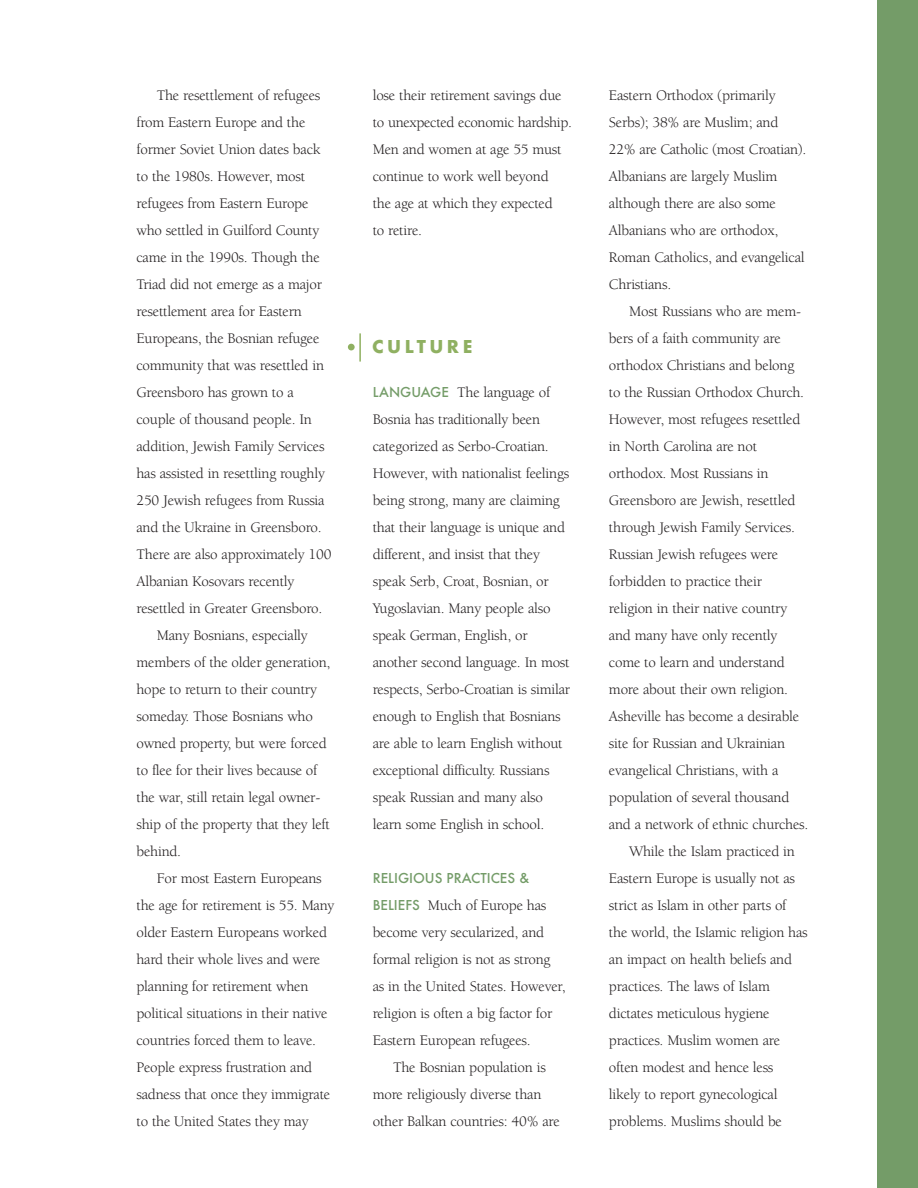
<style>
.page{position:relative;width:918px;height:1188px;background:#fff}
.page>*{position:absolute;margin:0;border:0;box-sizing:border-box;transform-origin:0 0}
.t1{font:700 19.5px "Futura T";letter-spacing:.18em;color:#8fb061}
.t2{font:15px/27px "Berkeley";letter-spacing:-.015em;color:#231f20}
.t3{font:500 15px "Futura T";color:#749c68}
.s1{font-family:"Futura T";font-weight:500;color:#749c68}
</style>
<div class="page">
<div style="left:878px;top:0;width:40px;height:1188px;background:#749c68"></div>
<hr style="left:359px;top:333px;width:2px;height:29px;background:#8fb061">
<div style="left:348px;top:344px;width:7px;height:6px;background:#8fb061;border-radius:50%"></div>
<p class="t2" style="left:157px;top:83px;width:165px">The resettlement of refugees</p>
<p class="t2" style="left:136px;top:110px;width:170px">from Eastern Europe and the</p>
<p class="t2" style="left:136px;top:137px;width:186px">former Soviet Union dates back</p>
<p class="t2" style="left:136px;top:164px;width:170px">to the 1980s. However, most</p>
<p class="t2" style="left:136px;top:191px;width:173px">refugees from Eastern Europe</p>
<p class="t2" style="left:136px;top:218px;width:184px">who settled in Guilford County</p>
<p class="t2" style="left:136px;top:245px;width:185px">came in the 1990s. Though the</p>
<p class="t2" style="left:136px;top:272px;width:187px">Triad did not emerge as a major</p>
<p class="t2" style="left:136px;top:299px;width:167px">resettlement area for Eastern</p>
<p class="t2" style="left:136px;top:326px;width:185px">Europeans, the Bosnian refugee</p>
<p class="t2" style="left:136px;top:353px;width:189px">community that was resettled in</p>
<p class="t2" style="left:136px;top:380px;width:159px">Greensboro has grown to a</p>
<p class="t2" style="left:136px;top:407px;width:177px">couple of thousand people. In</p>
<p class="t2" style="left:136px;top:434px;width:190px">addition, Jewish Family Services</p>
<p class="t2" style="left:136px;top:461px;width:190px">has assisted in resettling roughly</p>
<p class="t2" style="left:136px;top:488px;width:190px">250 Jewish refugees from Russia</p>
<p class="t2" style="left:136px;top:515px;width:187px">and the Ukraine in Greensboro.</p>
<p class="t2" style="left:136px;top:542px;width:197px">There are also approximately 100</p>
<p class="t2" style="left:136px;top:569px;width:160px">Albanian Kosovars recently</p>
<p class="t2" style="left:136px;top:596px;width:187px">resettled in Greater Greensboro.</p>
<p class="t2" style="left:157px;top:623px;width:153px">Many Bosnians, especially</p>
<p class="t2" style="left:136px;top:650px;width:195px">members of the older generation,</p>
<p class="t2" style="left:136px;top:677px;width:182px">hope to return to their country</p>
<p class="t2" style="left:136px;top:704px;width:178px">someday. Those Bosnians who</p>
<p class="t2" style="left:136px;top:731px;width:192px">owned property, but were forced</p>
<p class="t2" style="left:136px;top:758px;width:182px">to flee for their lives because of</p>
<p class="t2" style="left:136px;top:785px;width:185px">the war, still retain legal owner-</p>
<p class="t2" style="left:136px;top:812px;width:195px">ship of the property that they left</p>
<p class="t2" style="left:136px;top:839px;width:46px">behind.</p>
<p class="t2" style="left:157px;top:866px;width:167px">For most Eastern Europeans</p>
<p class="t2" style="left:136px;top:893px;width:200px">the age for retirement is 55. Many</p>
<p class="t2" style="left:136px;top:920px;width:192px">older Eastern Europeans worked</p>
<p class="t2" style="left:136px;top:947px;width:185px">hard their whole lives and were</p>
<p class="t2" style="left:136px;top:974px;width:173px">planning for retirement when</p>
<p class="t2" style="left:136px;top:1001px;width:192px">political situations in their native</p>
<p class="t2" style="left:136px;top:1028px;width:181px">countries forced them to leave.</p>
<p class="t2" style="left:136px;top:1055px;width:177px">People express frustration and</p>
<p class="t2" style="left:136px;top:1082px;width:195px">sadness that once they immigrate</p>
<p class="t2" style="left:136px;top:1109px;width:174px">to the United States they may</p>
<p class="t2" style="left:373px;top:83px;width:201px">lose their retirement savings due to unexpected economic hardship.<br>Men and women at age 55 must continue to work well beyond<br>the age at which they expected<br>to retire.</p>
<h1 class="t1" style="left:372px;top:339px;width:102px">CULTURE</h1>
<p class="t2" style="left:373px;top:380px;width:199px"><span class="s1">LANGUAGE</span> The language of<br>Bosnia has traditionally been categorized as Serbo-Croatian.<br>However, with nationalist feelings being strong, many are claiming that their language is unique and different, and insist that they speak Serb, Croat, Bosnian, or<br>Yugoslavian. Many people also speak German, English, or another second language. In most respects, Serbo-Croatian is similar enough to English that Bosnians are able to learn English without exceptional difficulty. Russians speak Russian and many also learn some English in school.</p>
<p class="t3" style="left:373px;top:872px;width:158px">RELIGIOUS PRACTICES &amp;</p>
<p class="t2" style="left:373px;top:893px;width:194px"><span class="s1">BELIEFS</span> Much of Europe has become very secularized, and formal religion is not as strong as in the United States. However, religion is often a big factor for<br>Eastern European refugees.</p>
<p class="t2" style="left:373px;top:1055px;width:189px;text-indent:20px">The Bosnian population is more religiously diverse than other Balkan countries: 40% are</p>
<p class="t2" style="left:609px;top:83px;width:199px">Eastern Orthodox (primarily<br>Serbs); 38% are Muslim; and<br>22% are Catholic (most Croatian).<br>Albanians are largely Muslim although there are also some<br>Albanians who are orthodox,<br>Roman Catholics, and evangelical<br>Christians.</p>
<p class="t2" style="left:629px;top:299px;width:173px">Most Russians who are mem-</p>
<p class="t2" style="left:609px;top:326px;width:173px">bers of a faith community are</p>
<p class="t2" style="left:609px;top:353px;width:187px">orthodox Christians and belong</p>
<p class="t2" style="left:609px;top:380px;width:197px">to the Russian Orthodox Church.</p>
<p class="t2" style="left:609px;top:407px;width:193px">However, most refugees resettled</p>
<p class="t2" style="left:609px;top:434px;width:150px">in North Carolina are not</p>
<p class="t2" style="left:609px;top:461px;width:161px">orthodox. Most Russians in</p>
<p class="t2" style="left:609px;top:488px;width:188px">Greensboro are Jewish, resettled</p>
<p class="t2" style="left:609px;top:515px;width:188px">through Jewish Family Services.</p>
<p class="t2" style="left:609px;top:542px;width:171px">Russian Jewish refugees were</p>
<p class="t2" style="left:609px;top:569px;width:155px">forbidden to practice their</p>
<p class="t2" style="left:609px;top:596px;width:180px">religion in their native country</p>
<p class="t2" style="left:609px;top:623px;width:170px">and many have only recently</p>
<p class="t2" style="left:609px;top:650px;width:177px">come to learn and understand</p>
<p class="t2" style="left:609px;top:677px;width:181px">more about their own religion.</p>
<p class="t2" style="left:609px;top:704px;width:192px">Asheville has become a desirable</p>
<p class="t2" style="left:609px;top:731px;width:178px">site for Russian and Ukrainian</p>
<p class="t2" style="left:609px;top:758px;width:171px">evangelical Christians, with a</p>
<p class="t2" style="left:609px;top:785px;width:182px">population of several thousand</p>
<p class="t2" style="left:609px;top:812px;width:201px">and a network of ethnic churches.</p>
<p class="t2" style="left:629px;top:839px;width:167px">While the Islam practiced in</p>
<p class="t2" style="left:609px;top:866px;width:188px">Eastern Europe is usually not as</p>
<p class="t2" style="left:609px;top:893px;width:179px">strict as Islam in other parts of</p>
<p class="t2" style="left:609px;top:920px;width:200px">the world, the Islamic religion has</p>
<p class="t2" style="left:609px;top:947px;width:185px">an impact on health beliefs and</p>
<p class="t2" style="left:609px;top:974px;width:162px">practices. The laws of Islam</p>
<p class="t2" style="left:609px;top:1001px;width:162px">dictates meticulous hygiene</p>
<p class="t2" style="left:609px;top:1028px;width:173px">practices. Muslim women are</p>
<p class="t2" style="left:609px;top:1055px;width:166px">often modest and hence less</p>
<p class="t2" style="left:609px;top:1082px;width:170px">likely to report gynecological</p>
<p class="t2" style="left:609px;top:1109px;width:175px">problems. Muslims should be</p>
</div>
